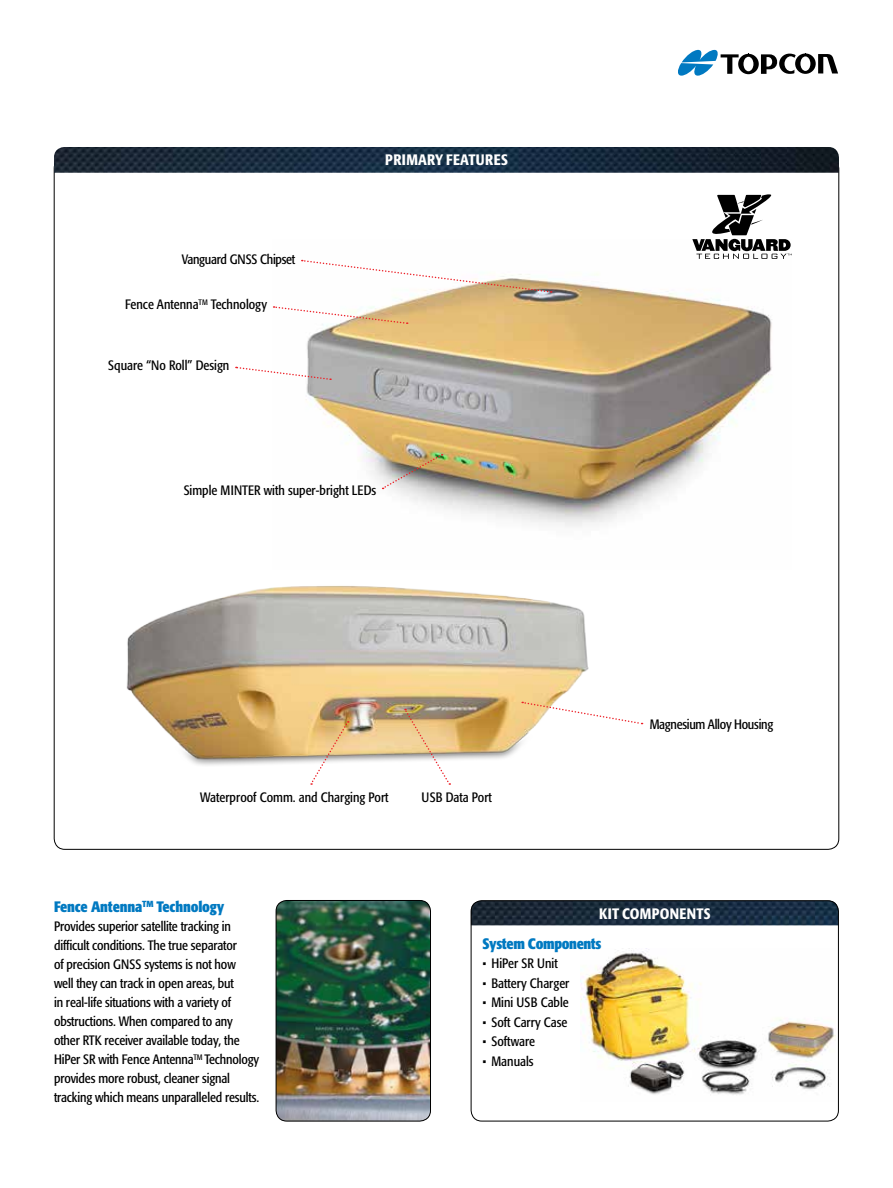
<style>
.page{position:relative;width:893px;height:1188px;background:#fff}
.page>*{position:absolute;margin:0;border:0;box-sizing:border-box;transform-origin:0 0}
.t1{font:700 condensed 15px "Formata Pro";letter-spacing:-.02em;color:#0079c1}
.t2{font:500 condensed 15px "Formata Pro";letter-spacing:.015em;color:#fff}
.t3{font:condensed 13.5px/19px "Formata Pro";letter-spacing:-.01em;color:#000}
</style>
<div class="page">
<img style="left:54px;top:147px;width:785px;height:26px">
<svg style="left:678px;top:50px;width:160px;height:26px"></svg>
<img style="left:471px;top:901px;width:368px;height:24px">
<div style="left:471px;top:901px;width:368px;height:220px;border:1px solid #000;border-radius:11px"></div>
<img style="left:301px;top:259px;width:471px;height:263px">
<img style="left:126px;top:496px;width:476px;height:289px">
<svg style="left:302px;top:259px;width:250px;height:34px"></svg>
<svg style="left:383px;top:453px;width:60px;height:36px;background:#b4a78e"></svg>
<svg style="left:273px;top:306px;width:135px;height:19px"></svg>
<svg style="left:236px;top:366px;width:95px;height:15px"></svg>
<svg style="left:522px;top:701px;width:121px;height:24px"></svg>
<svg style="left:404px;top:709px;width:46px;height:76px"></svg>
<svg style="left:311px;top:721px;width:38px;height:64px"></svg>
<img style="left:581px;top:948px;width:254px;height:147px">
<img style="left:276px;top:900px;width:154px;height:221px">
<div style="left:276px;top:900px;width:155px;height:221px;border:1px solid #000;border-radius:11px"></div>
<svg style="left:692px;top:194px;width:100px;height:65px"></svg>
<p class="t3" style="left:182px;top:250px;width:115px">Vanguard GNSS Chipset</p>
<p class="t3" style="left:125px;top:295px;width:143px">Fence Antenna<sup>TM</sup> Technology</p>
<p class="t3" style="left:108px;top:356px;width:123px">Square “No Roll” Design</p>
<p class="t2" style="left:385px;top:150px;width:124px">PRIMARY FEATURES</p>
<p class="t3" style="left:184px;top:480px;width:194px">Simple MINTER with super-bright LEDs</p>
<p class="t3" style="left:200px;top:788px;width:190px">Waterproof Comm. and Charging Port</p>
<p class="t3" style="left:422px;top:788px;width:72px">USB Data Port</p>
<p class="t3" style="left:650px;top:715px;width:125px">Magnesium Alloy Housing</p>
<p class="t1" style="left:54px;top:897px;width:172px">Fence Antenna<sup>TM</sup> Technology</p>
<p class="t3" style="left:54px;top:916px;width:207px">Provides superior satellite tracking in difficult conditions. The true separator<br>of precision GNSS systems is not how<br>well they can track in open areas, but<br>in real-life situations with a variety of obstructions. When compared to any other RTK receiver available today, the HiPer SR with Fence Antenna<sup>TM</sup> Technology provides more robust, cleaner signal tracking which means unparalleled results.</p>
<p class="t2" style="left:599px;top:904px;width:113px">KIT COMPONENTS</p>
<p class="t1" style="left:482px;top:934px;width:121px">System Components</p>
<p class="t3" style="left:482px;top:954px;width:77px">• HiPer SR Unit</p>
<p class="t3" style="left:482px;top:973px;width:89px">• Battery Charger</p>
<p class="t3" style="left:482px;top:993px;width:88px">• Mini USB Cable</p>
<p class="t3" style="left:482px;top:1012px;width:87px">• Soft Carry Case</p>
<p class="t3" style="left:482px;top:1032px;width:54px">• Software</p>
<p class="t3" style="left:482px;top:1051px;width:53px">• Manuals</p>
</div>
